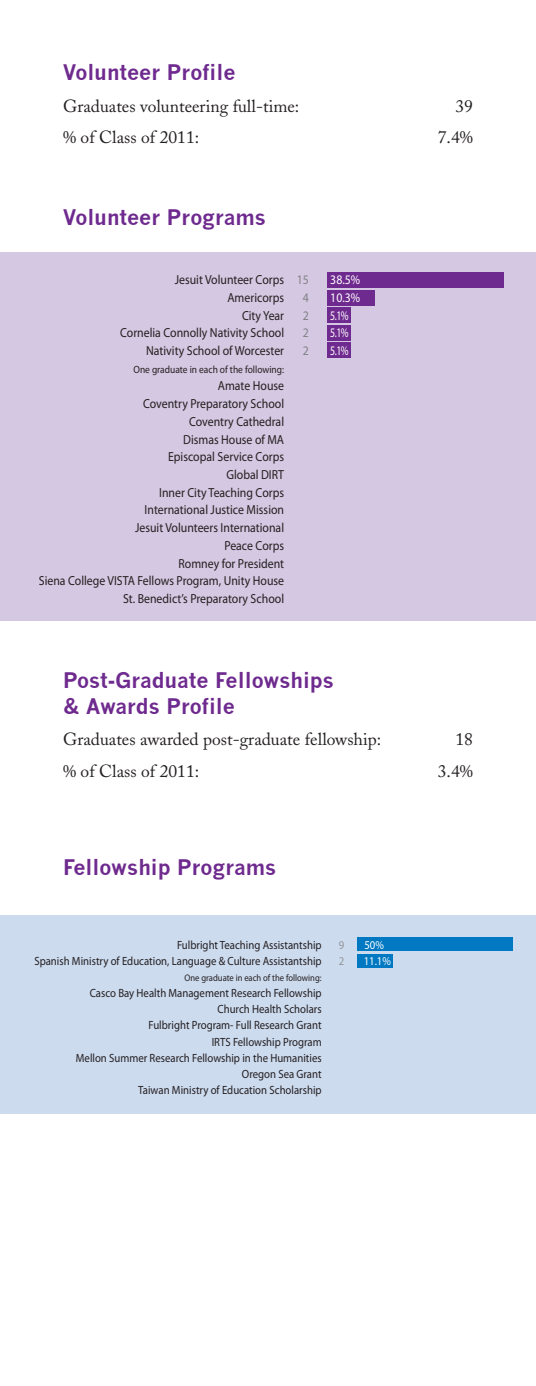
<style>
.page{position:relative;width:536px;height:1386px;background:#fff}
.page>*{position:absolute;margin:0;border:0;box-sizing:border-box;transform-origin:0 0}
.Subhead_1{font:700 21px/25.2px "News Gothic";color:#6e2a8e}
.body_text_tabbed_wit{font:17.5px "Adobe Caslon";color:#231f20}
.t1{font:13.12px/17.7px "Myriad Pro";color:#231f20;text-align:right;scale:.9 1}
.t2{font:13.12px "Myriad Pro";color:#fff;scale:.75 1}
.t3{font:13.12px "Myriad Pro";color:#fff;scale:.9 1}
.t4{font:13.12px "Myriad Pro";color:#808285;scale:.9 1}
.t5{font:11.9px/16.1px "Myriad Pro";color:#231f20;text-align:right;scale:.9 1}
.t6{font:11.9px "Myriad Pro";color:#fff;scale:.9 1}
.t7{font:11.9px "Myriad Pro";color:#939598;scale:.9 1}
.t8{font:10.5px "Myriad Pro";color:#231f20;scale:.9 1}
.t9{font:9.62px "Myriad Pro";color:#231f20;scale:.9 1}
.s1{color:#808285}
</style>
<div class="page">
<div style="left:0;top:916px;width:536px;height:198px;background:#cddbef"></div>
<div style="left:0;top:252px;width:536px;height:369px;background:#d5c8e2"></div>
<div style="left:357px;top:954px;width:35px;height:13px;background:#0079c2"></div>
<div style="left:357px;top:937px;width:155px;height:14px;background:#0079c2"></div>
<div style="left:327px;top:342px;width:24px;height:16px;background:#6e2a8e"></div>
<div style="left:327px;top:325px;width:24px;height:16px;background:#6e2a8e"></div>
<div style="left:327px;top:307px;width:24px;height:16px;background:#6e2a8e"></div>
<div style="left:327px;top:290px;width:47px;height:16px;background:#6e2a8e"></div>
<div style="left:327px;top:272px;width:177px;height:16px;background:#6e2a8e"></div>
<p class="Subhead_1" style="left:63px;top:59px;width:174px">Volunteer Profile</p>
<p class="body_text_tabbed_wit" style="left:63px;top:95px;width:238px">Graduates volunteering full-time:</p>
<p class="body_text_tabbed_wit" style="left:455px;top:95px;width:19px">39</p>
<p class="body_text_tabbed_wit" style="left:63px;top:127px;width:138px">% of Class of 2011:</p>
<p class="body_text_tabbed_wit" style="left:437px;top:127px;width:37px">7.4%</p>
<p class="Subhead_1" style="left:63px;top:204px;width:204px">Volunteer Programs</p>
<p class="t1" style="left:175px;top:271px;width:150px">Jesuit Volunteer Corps <span class="s1">15</span></p>
<p class="t3" style="left:330px;top:272px;width:35px">38.5%</p>
<p class="t1" style="left:227px;top:288px;width:64px">Americorps</p>
<p class="t4" style="left:303px;top:289px;width:8px">4</p>
<p class="t3" style="left:330px;top:289px;width:35px">10.3%</p>
<p class="t1" style="left:242px;top:306px;width:48px">City Year</p>
<p class="t4" style="left:303px;top:307px;width:8px">2</p>
<p class="t2" style="left:330px;top:307px;width:26px">5.1%</p>
<p class="t1" style="left:120px;top:324px;width:184px">Cornelia Connolly Nativity School</p>
<p class="t4" style="left:303px;top:325px;width:8px">2</p>
<p class="t2" style="left:330px;top:325px;width:26px">5.1%</p>
<p class="t1" style="left:146px;top:342px;width:155px">Nativity School of Worcester</p>
<p class="t4" style="left:303px;top:343px;width:8px">2</p>
<p class="t2" style="left:330px;top:343px;width:26px">5.1%</p>
<p class="t8" style="left:133px;top:363px;width:169px">One graduate in each of the following:</p>
<p class="t1" style="left:39px;top:377px;width:274px">Amate House<br>Coventry Preparatory School<br>Coventry Cathedral<br>Dismas House of MA<br>Episcopal Service Corps<br>Global DIRT<br>Inner City Teaching Corps<br>International Justice Mission<br>Jesuit Volunteers International<br>Peace Corps<br>Romney for President<br>Siena College VISTA Fellows Program, Unity House<br>St. Benedict’s Preparatory School</p>
<p class="Subhead_1" style="left:63px;top:668px;width:272px">Post-Graduate Fellowships &amp; Awards Profile</p>
<p class="body_text_tabbed_wit" style="left:63px;top:729px;width:319px">Graduates awarded post-graduate fellowship:</p>
<p class="body_text_tabbed_wit" style="left:455px;top:729px;width:19px">18</p>
<p class="body_text_tabbed_wit" style="left:63px;top:760px;width:138px">% of Class of 2011:</p>
<p class="body_text_tabbed_wit" style="left:437px;top:760px;width:37px">3.4%</p>
<p class="Subhead_1" style="left:63px;top:854px;width:215px">Fellowship Programs</p>
<p class="t5" style="left:177px;top:937px;width:162px">Fulbright Teaching Assistantship</p>
<p class="t7" style="left:338px;top:937px;width:8px">9</p>
<p class="t6" style="left:364px;top:937px;width:23px">50%</p>
<p class="t5" style="left:34px;top:953px;width:320px">Spanish Ministry of Education, Language &amp; Culture Assistantship</p>
<p class="t7" style="left:338px;top:954px;width:8px">2</p>
<p class="t6" style="left:363px;top:954px;width:32px">11.1%</p>
<p class="t9" style="left:184px;top:972px;width:154px">One graduate in each of the following:</p>
<p class="t5" style="left:76px;top:985px;width:274px">Casco Bay Health Management Research Fellowship Church Health Scholars<br>Fulbright Program- Full Research Grant<br>IRTS Fellowship Program<br>Mellon Summer Research Fellowship in the Humanities Oregon Sea Grant<br>Taiwan Ministry of Education Scholarship</p>
</div>
